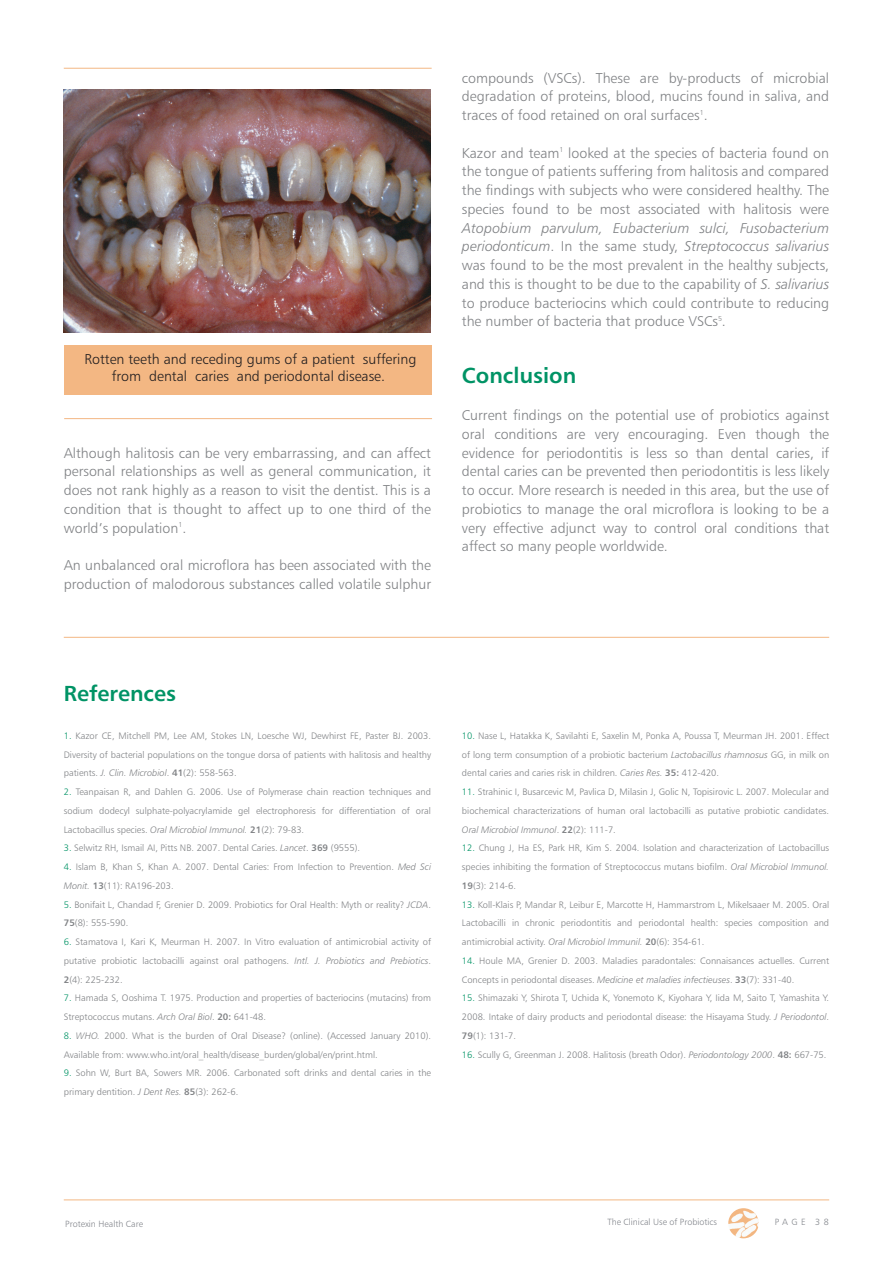
<style>
.page{position:relative;width:893px;height:1263px;background:#fff}
.page>*{position:absolute;margin:0;border:0;box-sizing:border-box;transform-origin:0 0}
.t1{font:21.75px "Humanist 777 BT Bold B";color:#009365}
.t2{font:14.25px/18.8px "Humanist 777 BT Light B";color:#808285;text-align:justify}
.t3{font:14.25px/18.8px "Humanist 777 BT Light Italic B";letter-spacing:.005em;color:#808285}
.t4{font:14.25px/17.1px "Humanist 777 BT Light B";color:#231f20;text-align:center}
.t5{font:9.3px/18.8px "Humanist 777 BT Light B";color:#808285;text-align:justify}
.t6{font:9.3px "Humanist 777 BT Light Italic B";color:#808285}
.t7{font:9px "Humanist 777 BT Light B";color:#83868c}
.s1{font-family:"Humanist 777 BT Light B"}
.s2{font-family:"Humanist 777 BT Light Italic B"}
.s3{color:#009365}
.s4{font-family:"Humanist 777 BT Bold B"}
</style>
<div class="page">
<img style="left:728px;top:1208px;width:31px;height:30px;border-radius:50%">
<hr style="left:64px;top:1199px;width:765px;height:1px;background:#f3b783">
<img style="left:64px;top:89px;width:367px;height:243px">
<div style="left:64px;top:345px;width:368px;height:49px;background:#f3b783"></div>
<hr style="left:64px;top:68px;width:368px;height:1px;background:#f3b783">
<hr style="left:64px;top:418px;width:368px;height:1px;background:#f3b783">
<hr style="left:64px;top:637px;width:765px;height:1px;background:#f3b783">
<h2 class="t4" style="left:84px;top:351px;width:333px">Rotten teeth and receding gums of a patient suffering from dental caries and periodontal disease.</h2>
<p class="t2" style="left:64px;top:444px;width:369px">Although halitosis can be very embarrassing, and can affect personal relationships as well as general communication, it does not rank highly as a reason to visit the dentist. This is a condition that is thought to affect up to one third of the world’s population<sup>1</sup>.</p>
<h2 class="t2" style="left:64px;top:557px;width:369px">An unbalanced oral microflora has been associated with the production of malodorous substances called volatile sulphur</h2>
<h2 class="t2" style="left:462px;top:69px;width:369px">compounds (VSCs). These are by-products of microbial degradation of proteins, blood, mucins found in saliva, and traces of food retained on oral surfaces<sup>1</sup>.</h2>
<h2 class="t2" style="left:462px;top:144px;width:369px">Kazor and team<sup>1</sup> looked at the species of bacteria found on the tongue of patients suffering from halitosis and compared the findings with subjects who were considered healthy. The species found to be most associated with halitosis were</h2>
<h2 class="t3" style="left:462px;top:219px;width:369px">Atopobium parvulum, Eubacterium sulci, Fusobacterium periodonticum<span class="s1">. In the same study,</span> Streptococcus salivarius</h2>
<h2 class="t2" style="left:462px;top:257px;width:369px">was found to be the most prevalent in the healthy subjects, and this is thought to be due to the capability of <span class="s2">S. salivarius </span>to produce bacteriocins which could contribute to reducing the number of bacteria that produce VSCs<sup>5</sup>.</h2>
<h1 class="t1" style="left:462px;top:366px;width:116px">Conclusion</h1>
<p class="t2" style="left:462px;top:407px;width:369px">Current findings on the potential use of probiotics against oral conditions are very encouraging. Even though the evidence for periodontitis is less so than dental caries, if dental caries can be prevented then periodontitis is less likely to occur. More research is needed in this area, but the use of probiotics to manage the oral microflora is looking to be a very effective adjunct way to control oral conditions that affect so many people worldwide.</p>
<h1 class="t1" style="left:64px;top:685px;width:114px">References</h1>
<p class="t5" style="left:64px;top:727px;width:369px"><span class="s3">1.</span> Kazor CE, Mitchell PM, Lee AM, Stokes LN, Loesche WJ, Dewhirst FE, Paster BJ. 2003.<br>Diversity of bacterial populations on the tongue dorsa of patients with halitosis and healthy patients. <span class="s2">J. Clin. Microbiol</span>. <span class="s4">41</span>(2): 558-563.</p>
<p class="t5" style="left:64px;top:783px;width:369px"><span class="s3">2.</span> Teanpaisan R, and Dahlen G. 2006. Use of Polymerase chain reaction techniques and sodium dodecyl sulphate-polyacrylamide gel electrophoresis for differentiation of oral Lactobacillus species. <span class="s2">Oral Microbiol Immunol.</span> <span class="s4">21</span>(2): 79-83.</p>
<p class="t5" style="left:64px;top:839px;width:298px"><span class="s3">3.</span> Selwitz RH, Ismail AI, Pitts NB. 2007. Dental Caries. <span class="s2">Lancet</span>. <span class="s4">369</span> (9555).</p>
<p class="t5" style="left:64px;top:858px;width:369px"><span class="s3">4.</span> Islam B, Khan S, Khan A. 2007. Dental Caries: From Infection to Prevention. <span class="s2">Med Sci<br>Monit.</span> <span class="s4">13</span>(11): RA196-203.</p>
<p class="t5" style="left:64px;top:896px;width:369px"><span class="s3">5.</span> Bonifait L, Chandad F, Grenier D. 2009. Probiotics for Oral Health: Myth or reality? <span class="s2">JCDA</span>.<br><span class="s4">75</span>(8): 555-590.</p>
<p class="t5" style="left:64px;top:933px;width:369px"><span class="s3">6.</span> Stamatova I, Kari K, Meurman H. 2007. In Vitro evaluation of antimicrobial activity of putative probiotic lactobacilli against oral pathogens. <span class="s2">Intl. J. Probiotics and Prebiotics</span>.<br><span class="s4">2</span>(4): 225-232.</p>
<p class="t5" style="left:64px;top:989px;width:369px"><span class="s3">7.</span> Hamada S, Ooshima T. 1975. Production and properties of bacteriocins (mutacins) from<br>Streptococcus mutans. <span class="s2">Arch Oral Biol</span>. <span class="s4">20:</span> 641-48.</p>
<p class="t5" style="left:64px;top:1027px;width:369px"><span class="s3">8.</span> <span class="s2">WHO.</span> 2000. What is the burden of Oral Disease? (online). (Accessed January 2010).<br>Available from: www.who.int/oral_health/disease_burden/global/en/print.html.</p>
<p class="t5" style="left:64px;top:1064px;width:369px"><span class="s3">9.</span> Sohn W, Burt BA, Sowers MR. 2006. Carbonated soft drinks and dental caries in the primary dentition. <span class="s2">J Dent Res.</span> <span class="s4">85</span>(3): 262-6.</p>
<p class="t5" style="left:462px;top:727px;width:369px"><span class="s3">10.</span> Nase L, Hatakka K, Savilahti E, Saxelin M, Ponka A, Poussa T, Meurman JH. 2001. Effect of long term consumption of a probiotic bacterium <span class="s2">Lactobacillus rhamnosus</span> GG, in milk on dental caries and caries risk in children. <span class="s2">Caries Res.</span> <span class="s4">35:</span> 412-420.</p>
<p class="t5" style="left:462px;top:783px;width:369px"><span class="s3">11.</span> Strahinic I, Busarcevic M, Pavlica D, Milasin J, Golic N, Topisirovic L. 2007. Molecular and biochemical characterizations of human oral lactobacilli as putative probiotic candidates.</p>
<p class="t6" style="left:462px;top:826px;width:155px">Oral Microbiol Immunol<span class="s1">.</span> <span class="s4">22</span><span class="s1">(2): 111-7.</span></p>
<p class="t5" style="left:462px;top:839px;width:369px"><span class="s3">12.</span> Chung J, Ha ES, Park HR, Kim S. 2004. Isolation and characterization of Lactobacillus species inhibiting the formation of Streptococcus mutans biofilm. <span class="s2">Oral Microbiol Immunol.<br></span><span class="s4">19</span>(3): 214-6.</p>
<p class="t5" style="left:462px;top:896px;width:369px"><span class="s3">13.</span> Koll-Klais P, Mandar R, Leibur E, Marcotte H, Hammarstrom L, Mikelsaaer M. 2005. Oral Lactobacilli in chronic periodontitis and periodontal health: species composition and antimicrobial activity. <span class="s2">Oral Microbiol Immunil.</span> <span class="s4">20</span>(6): 354-61.</p>
<p class="t5" style="left:462px;top:952px;width:369px"><span class="s3">14.</span> Houle MA, Grenier D. 2003. Maladies paradontales: Connaisances actuelles. Current<br>Concepts in periodontal diseases. <span class="s2">Medicine et maladies infectieuses</span>. <span class="s4">33</span>(7): 331-40.</p>
<p class="t5" style="left:462px;top:989px;width:369px"><span class="s3">15.</span> Shimazaki Y, Shirota T, Uchida K, Yonemoto K, Kiyohara Y, Iida M, Saito T, Yamashita Y.<br>2008. Intake of dairy products and periodontal disease: the Hisayama Study. <span class="s2">J Periodontol</span>.<br><span class="s4">79</span>(1): 131-7.</p>
<p class="t5" style="left:462px;top:1046px;width:366px"><span class="s3">16.</span> Scully G, Greenman J. 2008. Halitosis (breath Odor). <span class="s2">Periodontology 2000</span>. <span class="s4">48:</span> 667-75.</p>
<p class="t7" style="left:65px;top:1220px;width:79px">Protexin Health Care</p>
<p class="t7" style="left:607px;top:1218px;width:111px">The Clinical Use of Probiotics</p>
<p class="t7" style="left:775px;top:1218px;width:56px">PAGE 38</p>
</div>
